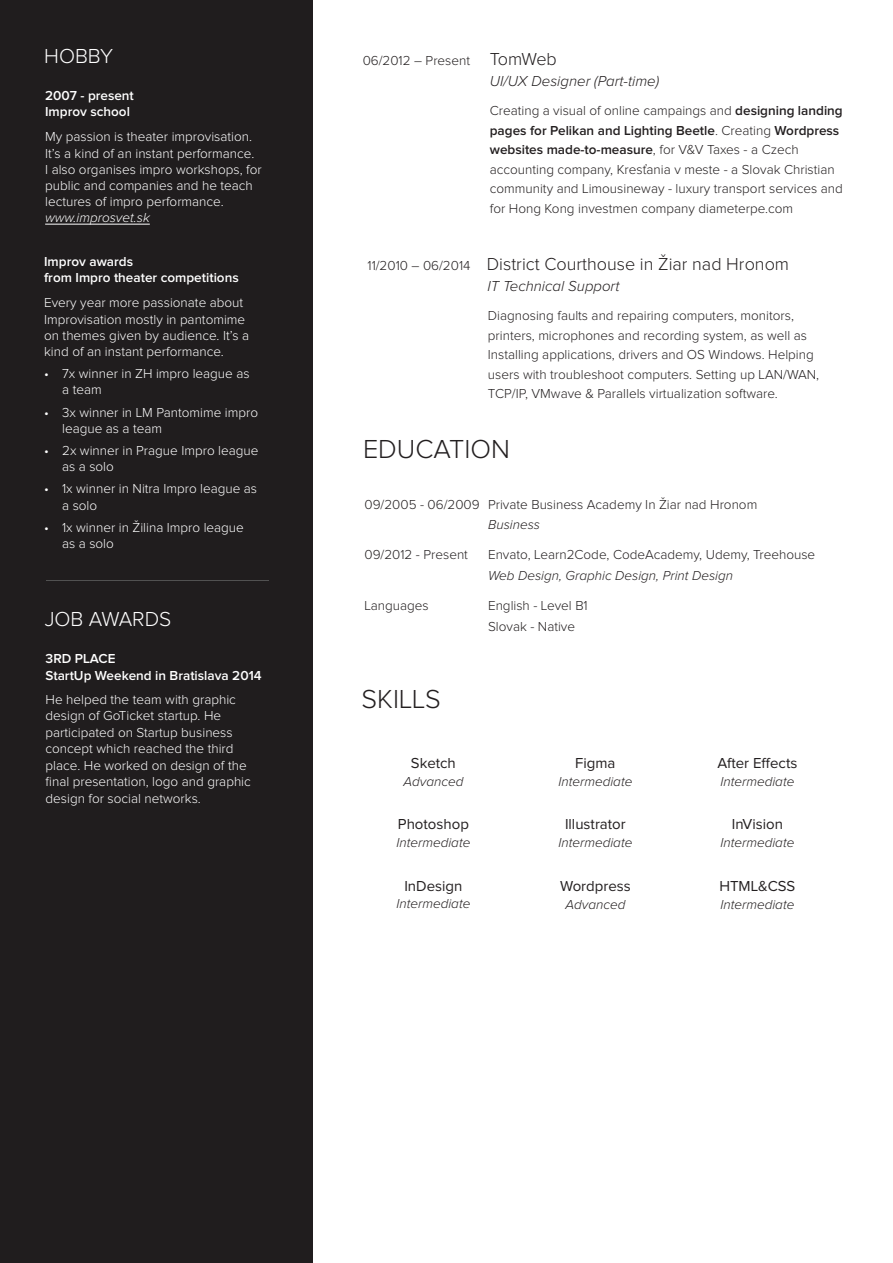
<style>
.page{position:relative;width:893px;height:1263px;background:#fff}
.page>*{position:absolute;margin:0;border:0;box-sizing:border-box;transform-origin:0 0}
.t1{font:300 27px "Proxima Nova";color:#231f20}
.t2{font:300 21px "Proxima Nova";color:#fff}
.t3{font:300 18px "Proxima Nova";color:#231f20}
.t4{font:15px "Proxima Nova";color:#231f20}
.t5{font:italic 300 15px "Proxima Nova";color:#231f20}
.t6{font:300 13.5px/19.5px "Proxima Nova";color:#231f20}
.t7{font:300 13.5px/16.2px "Proxima Nova";color:#fff}
.t8{font:italic 300 13.5px "Proxima Nova";color:#231f20}
.t9{font:600 13.5px/16.2px "Proxima Nova";color:#fff}
.t10{font:italic 300 13.5px "Proxima Nova";color:#fff}
.s1{font-size:18px}
.s2{font-weight:600}
.s3{font-size:13.5px}
</style>
<div class="page">
<div style="left:0;top:0;width:313px;height:1263px;background:#201d1e"></div>
<hr style="left:45px;top:224px;width:105px;height:1px;background:#fff">
<hr style="left:46px;top:580px;width:222px;height:1px;background:#515151">
<h2 class="t2" style="left:44px;top:46px;width:70px">HOBBY</h2>
<p class="t9" style="left:45px;top:88px;width:90px">2007 - present<br>Improv school</p>
<p class="t7" style="left:45px;top:129px;width:218px">My passion is theater improvisation.<br>It’s a kind of an instant performance.<br>I also organises impro workshops, for public and companies and he teach lectures of impro performance.</p>
<p class="t10" style="left:45px;top:212px;width:106px">www.improsvet.sk</p>
<p class="t9" style="left:44px;top:254px;width:196px">Improv awards<br>from Impro theater competitions</p>
<p class="t7" style="left:44px;top:295px;width:206px">Every year more passionate about Improvisation mostly in pantomime on themes given by audience. It’s a kind of an instant performance.</p>
<p class="t7" style="left:62px;top:366px;width:189px;text-indent:-18px">• 7x winner in ZH impro league as a team</p>
<p class="t7" style="left:62px;top:404px;width:197px;text-indent:-18px">• 3x winner in LM Pantomime impro league as a team</p>
<p class="t7" style="left:62px;top:443px;width:198px;text-indent:-18px">• 2x winner in Prague Impro league as a solo</p>
<p class="t7" style="left:62px;top:481px;width:196px;text-indent:-18px">• 1x winner in Nitra Impro league as a solo</p>
<p class="t7" style="left:62px;top:520px;width:183px;text-indent:-18px">• 1x winner in Žilina Impro league as a solo</p>
<h2 class="t2" style="left:45px;top:610px;width:128px">JOB AWARDS</h2>
<p class="t9" style="left:46px;top:651px;width:218px">3RD PLACE<br>StartUp Weekend in Bratislava 2014</p>
<p class="t7" style="left:46px;top:692px;width:207px">He helped the team with graphic design of GoTicket startup. He participated on Startup business concept which reached the third place. He worked on design of the final presentation, logo and graphic design for social networks.</p>
<p class="t6" style="left:363px;top:51px;width:196px">06/2012 – Present <span class="s1">TomWeb</span></p>
<p class="t5" style="left:490px;top:74px;width:171px">UI/UX Designer (Part-time)</p>
<p class="t6" style="left:490px;top:102px;width:354px">Creating a visual of online campaings and <span class="s2">designing landing pages for Pelikan and Lighting Beetle</span>. Creating <span class="s2">Wordpress websites made-to-measure</span>, for V&amp;V Taxes - a Czech accounting company, Kresťania v meste - a Slovak Christian community and Limousineway - luxury transport services and for Hong Kong investmen company diameterpe.com</p>
<h3 class="t3" style="left:368px;top:256px;width:423px"><span class="s3">11/2010 – 06/2014</span> District Courthouse in Žiar nad Hronom</h3>
<p class="t5" style="left:488px;top:279px;width:133px">IT Technical Support</p>
<p class="t6" style="left:488px;top:306px;width:333px">Diagnosing faults and repairing computers, monitors, printers, microphones and recording system, as well as Installing applications, drivers and OS Windows. Helping users with troubleshoot computers. Setting up LAN/WAN, TCP/IP, VMwave &amp; Parallels virtualization software.</p>
<h1 class="t1" style="left:363px;top:437px;width:148px">EDUCATION</h1>
<p class="t6" style="left:364px;top:495px;width:117px">09/2005 - 06/2009</p>
<p class="t6" style="left:364px;top:545px;width:105px">09/2012 - Present</p>
<p class="t6" style="left:364px;top:596px;width:66px">Languages</p>
<p class="t6" style="left:488px;top:495px;width:271px">Private Business Academy In Žiar nad Hronom</p>
<p class="t6" style="left:488px;top:545px;width:329px">Envato, Learn2Code, CodeAcademy, Udemy, Treehouse</p>
<p class="t6" style="left:488px;top:596px;width:101px">English - Level B1</p>
<p class="t8" style="left:488px;top:518px;width:54px">Business</p>
<p class="t8" style="left:488px;top:569px;width:247px">Web Design, Graphic Design, Print Design</p>
<p class="t6" style="left:488px;top:617px;width:89px">Slovak - Native</p>
<h1 class="t1" style="left:361px;top:686px;width:81px">SKILLS</h1>
<p class="t4" style="left:411px;top:756px;width:47px">Sketch</p>
<p class="t8" style="left:403px;top:775px;width:61px">Advanced</p>
<p class="t4" style="left:398px;top:817px;width:73px">Photoshop</p>
<p class="t8" style="left:396px;top:836px;width:75px">Intermediate</p>
<p class="t4" style="left:404px;top:879px;width:60px">InDesign</p>
<p class="t8" style="left:396px;top:898px;width:75px">Intermediate</p>
<p class="t4" style="left:575px;top:756px;width:42px">Figma</p>
<p class="t8" style="left:558px;top:775px;width:75px">Intermediate</p>
<p class="t4" style="left:565px;top:817px;width:62px">Illustrator</p>
<p class="t8" style="left:558px;top:836px;width:75px">Intermediate</p>
<p class="t4" style="left:560px;top:879px;width:72px">Wordpress</p>
<p class="t8" style="left:565px;top:898px;width:61px">Advanced</p>
<p class="t4" style="left:717px;top:756px;width:81px">After Effects</p>
<p class="t8" style="left:720px;top:775px;width:75px">Intermediate</p>
<p class="t4" style="left:732px;top:817px;width:53px">InVision</p>
<p class="t8" style="left:720px;top:836px;width:75px">Intermediate</p>
<p class="t4" style="left:719px;top:879px;width:78px">HTML&amp;CSS</p>
<p class="t8" style="left:720px;top:898px;width:75px">Intermediate</p>
</div>
